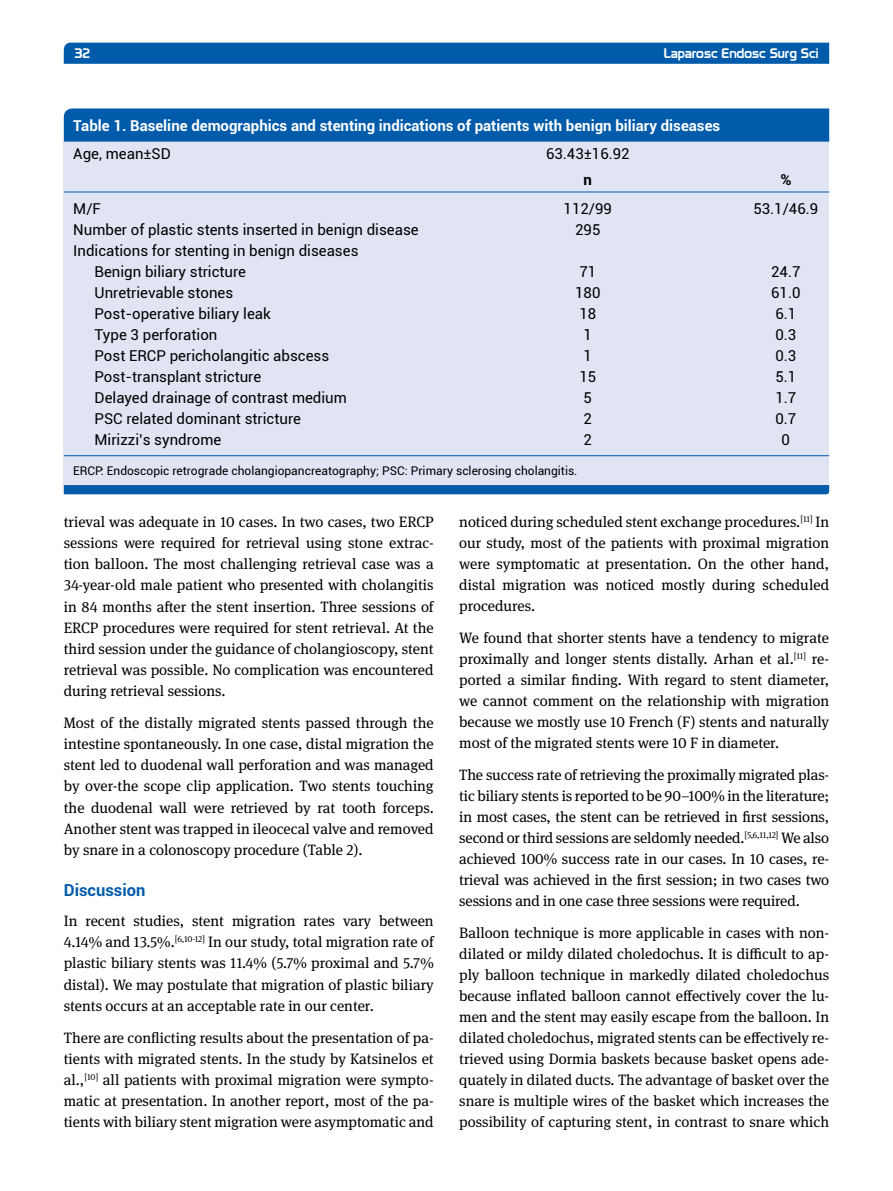
<style>
.page{position:relative;width:893px;height:1191px;background:#fff}
.page>*{position:absolute;margin:0;border:0;box-sizing:border-box;transform-origin:0 0}
.t1{font:700 16.5px "Roboto";color:#005baa}
.t2{font:15px/21px "DG Meta Serif Science";color:#000;text-align:justify}
.t3{font:15px/21px "Roboto";color:#000}
.t4{font:700 15px "Roboto";color:#fff}
.t5{font:700 15px "Roboto";color:#000}
.t6{font:13.5px "Prototype";color:#fff}
.t7{font:12px "Roboto";color:#000}
</style>
<div class="page">
<div style="left:64px;top:43px;width:765px;height:21px;background:#005baa"></div>
<div style="left:64px;top:141px;width:765px;height:344px;background:#e1e4f3"></div>
<div style="left:64px;top:108px;width:765px;height:34px;background:#005baa"></div>
<hr style="left:64px;top:192px;width:765px;height:1px;background:#005baa">
<hr style="left:64px;top:455px;width:765px;height:1px;background:#005baa">
<svg style="left:64px;top:485px;width:765px;height:9px;background:#015caa"></svg>
<p class="t6" style="left:74px;top:45px;width:17px">32</p>
<p class="t6" style="left:664px;top:45px;width:156px">Laparosc Endosc Surg Sci</p>
<p class="t4" style="left:73px;top:115px;width:648px">Table 1. Baseline demographics and stenting indications of patients with benign biliary diseases</p>
<p class="t3" style="left:73px;top:143px;width:99px">Age, mean±SD</p>
<p class="t3" style="left:546px;top:143px;width:85px">63.43±16.92</p>
<p class="t5" style="left:584px;top:169px;width:10px">n</p>
<p class="t5" style="left:780px;top:169px;width:13px">%</p>
<p class="t3" style="left:73px;top:198px;width:29px">M/F</p>
<p class="t3" style="left:564px;top:198px;width:50px">112/99</p>
<p class="t3" style="left:753px;top:198px;width:66px">53.1/46.9</p>
<p class="t3" style="left:73px;top:219px;width:347px">Number of plastic stents inserted in benign disease</p>
<p class="t3" style="left:575px;top:219px;width:27px">295</p>
<p class="t3" style="left:95px;top:240px;width:265px;text-indent:-21px">Indications for stenting in benign diseases<br>Benign biliary stricture</p>
<p class="t3" style="left:579px;top:261px;width:18px">71</p>
<p class="t3" style="left:771px;top:261px;width:31px">24.7</p>
<p class="t3" style="left:95px;top:282px;width:140px">Unretrievable stones</p>
<p class="t3" style="left:575px;top:282px;width:27px">180</p>
<p class="t3" style="left:771px;top:282px;width:31px">61.0</p>
<p class="t3" style="left:95px;top:303px;width:178px">Post-operative biliary leak</p>
<p class="t3" style="left:579px;top:303px;width:18px">18</p>
<p class="t3" style="left:775px;top:303px;width:22px">6.1</p>
<p class="t3" style="left:95px;top:324px;width:124px">Type 3 perforation</p>
<p class="t3" style="left:584px;top:324px;width:10px">1</p>
<p class="t3" style="left:775px;top:324px;width:22px">0.3</p>
<p class="t3" style="left:95px;top:345px;width:236px">Post ERCP pericholangitic abscess</p>
<p class="t3" style="left:584px;top:345px;width:10px">1</p>
<p class="t3" style="left:775px;top:345px;width:22px">0.3</p>
<p class="t3" style="left:95px;top:366px;width:168px">Post-transplant stricture</p>
<p class="t3" style="left:579px;top:366px;width:18px">15</p>
<p class="t3" style="left:775px;top:366px;width:22px">5.1</p>
<p class="t3" style="left:95px;top:387px;width:254px">Delayed drainage of contrast medium</p>
<p class="t3" style="left:584px;top:387px;width:10px">5</p>
<p class="t3" style="left:775px;top:387px;width:22px">1.7</p>
<p class="t3" style="left:95px;top:408px;width:208px">PSC related dominant stricture</p>
<p class="t3" style="left:584px;top:408px;width:10px">2</p>
<p class="t3" style="left:775px;top:408px;width:22px">0.7</p>
<p class="t3" style="left:95px;top:429px;width:128px">Mirizzi’s syndrome</p>
<p class="t3" style="left:584px;top:429px;width:10px">2</p>
<p class="t3" style="left:782px;top:429px;width:10px">0</p>
<p class="t7" style="left:73px;top:462px;width:506px">ERCP: Endoscopic retrograde cholangiopancreatography; PSC: Primary sclerosing cholangitis.</p>
<p class="t2" style="left:64px;top:511px;width:371px">trieval was adequate in 10 cases. In two cases, two ERCP sessions were required for retrieval using stone extrac&shy;tion balloon. The most challenging retrieval case was a 34-year-old male patient who presented with cholangitis in 84 months after the stent insertion. Three sessions of ERCP procedures were required for stent retrieval. At the third session under the guidance of cholangioscopy, stent retrieval was possible. No complication was encountered during retrieval sessions.</p>
<p class="t2" style="left:64px;top:712px;width:371px">Most of the distally migrated stents passed through the intestine spontaneously. In one case, distal migration the stent led to duodenal wall perforation and was managed by over-the scope clip application. Two stents touching the duodenal wall were retrieved by rat tooth forceps.<br>Another stent was trapped in ileocecal valve and removed by snare in a colonoscopy procedure (Table 2).</p>
<p class="t1" style="left:64px;top:879px;width:83px">Discussion</p>
<p class="t2" style="left:64px;top:910px;width:371px">In recent studies, stent migration rates vary between 4.14% and 13.5%.<sup>[6,10-12]</sup> In our study, total migration rate of plastic biliary stents was 11.4% (5.7% proximal and 5.7% distal). We may postulate that migration of plastic biliary stents occurs at an acceptable rate in our center.</p>
<p class="t2" style="left:64px;top:1026px;width:371px">There are conflicting results about the presentation of pa&shy;tients with migrated stents. In the study by Katsinelos et al.,<sup>[10]</sup> all patients with proximal migration were sympto&shy;matic at presentation. In another report, most of the pa&shy;tients with biliary stent migration were asymptomatic and</p>
<p class="t2" style="left:459px;top:511px;width:371px">noticed during scheduled stent exchange procedures.<sup>[11]</sup> In our study, most of the patients with proximal migration were symptomatic at presentation. On the other hand, distal migration was noticed mostly during scheduled procedures.</p>
<p class="t2" style="left:459px;top:627px;width:371px">We found that shorter stents have a tendency to migrate proximally and longer stents distally. Arhan et al.<sup>[11]</sup> re&shy;ported a similar finding. With regard to stent diameter, we cannot comment on the relationship with migration because we mostly use 10 French (F) stents and naturally most of the migrated stents were 10 F in diameter.</p>
<p class="t2" style="left:459px;top:763px;width:371px">The success rate of retrieving the proximally migrated plas&shy;tic biliary stents is reported to be 90–100% in the literature; in most cases, the stent can be retrieved in first sessions, second or third sessions are seldomly needed.<sup>[5,6,11,12]</sup> We also achieved 100% success rate in our cases. In 10 cases, re&shy;trieval was achieved in the first session; in two cases two sessions and in one case three sessions were required.</p>
<p class="t2" style="left:459px;top:921px;width:371px">Balloon technique is more applicable in cases with non&shy;dilated or mildy dilated choledochus. It is difficult to ap&shy;ply balloon technique in markedly dilated choledochus because inflated balloon cannot effectively cover the lu&shy;men and the stent may easily escape from the balloon. In dilated choledochus, migrated stents can be effectively re&shy;trieved using Dormia baskets because basket opens ade&shy;quately in dilated ducts. The advantage of basket over the snare is multiple wires of the basket which increases the possibility of capturing stent, in contrast to snare which</p>
</div>
